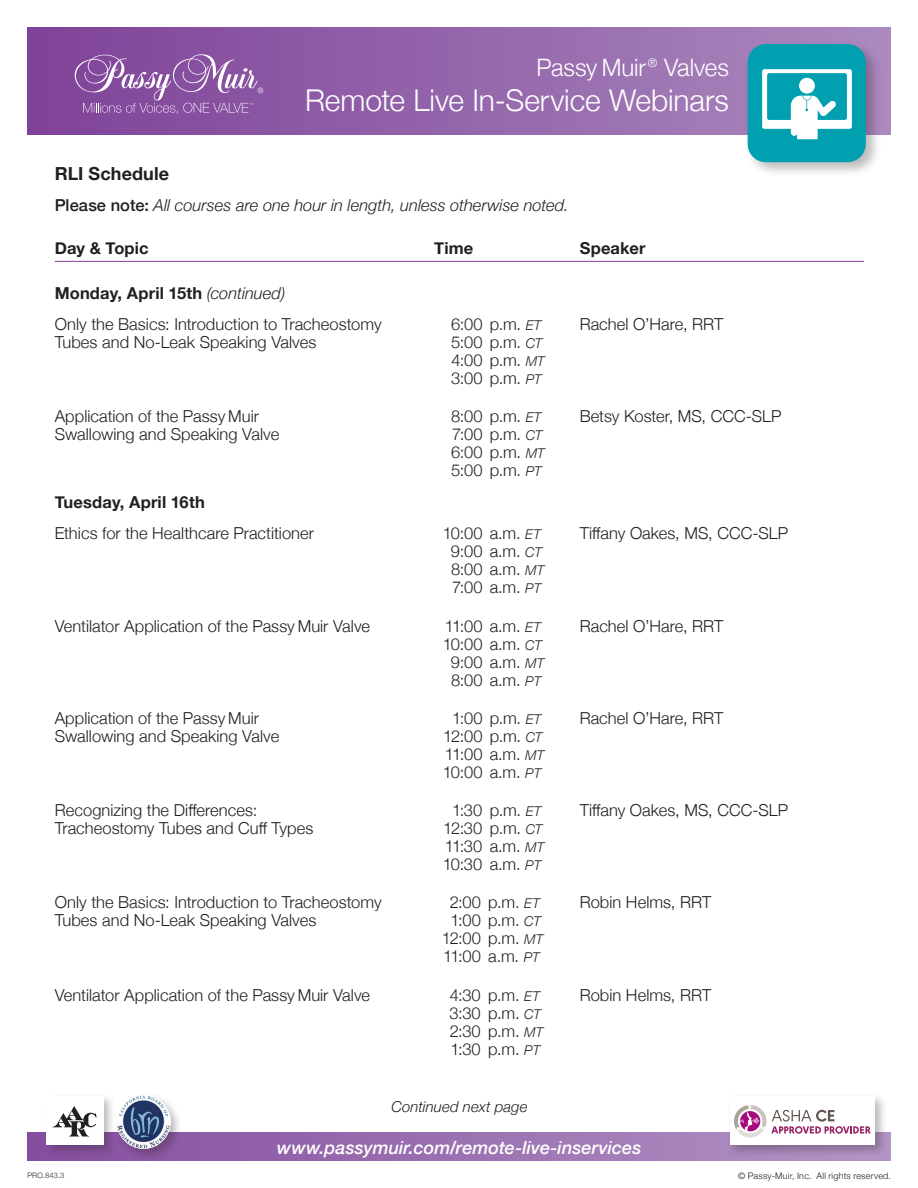
<style>
.page{position:relative;width:918px;height:1188px;background:#fff}
.page>*{position:absolute;margin:0;border:0;box-sizing:border-box;transform-origin:0 0}
.t1{font:300 30px "Helvetica Neue";letter-spacing:-.005em;color:#fff}
.t2{font:300 24px "Helvetica Neue";letter-spacing:-.005em;color:#fff}
.t3{font:italic 500 18px "Helvetica Neue";color:#fff}
.t4{font:700 18px "Helvetica Neue";letter-spacing:.005em;color:#231f20}
.t5{font:300 16.5px/18px "Helvetica Neue";letter-spacing:.005em;color:#231f20}
.t6{font:700 16.5px "Helvetica Neue";letter-spacing:.01em;color:#231f20}
.t7{font:italic 300 16.5px "Helvetica Neue";color:#231f20}
.t8{font:italic 300 15px "Helvetica Neue";letter-spacing:.005em;color:#231f20}
.t9{font:300 9px "Helvetica Neue";letter-spacing:.025em;color:#231f20}
.t10{font:300 7.5px "Helvetica Neue";letter-spacing:.02em;color:#231f20}
.s1{font-weight:500;font-style:normal}
.s2{font-weight:300;font-style:italic}
.s3{font-style:italic;font-size:13.5px}
</style>
<div class="page">
<div style="left:27px;top:1132px;width:864px;height:29px;background:linear-gradient(to right,#844d9e,#b395c5)"></div>
<div style="left:27px;top:27px;width:864px;height:108px;background:linear-gradient(to right,#7e4298,#ab89be)"></div>
<svg style="left:75px;top:54px;width:188px;height:60px"></svg>
<div style="left:744px;top:41px;width:138px;height:137px;background:#231f20;opacity:.3"></div>
<div style="left:748px;top:44px;width:118px;height:118px;background:#00a0b0;border-radius:18px"></div>
<svg style="left:762px;top:69px;width:90px;height:70px"></svg>
<hr style="left:55px;top:261px;width:809px;height:1px;background:#7e3e98">
<div style="left:727px;top:1093px;width:160px;height:64px;background:#231f20;opacity:.3"></div>
<div style="left:730px;top:1096px;width:145px;height:49px;background:#fff"></div>
<svg style="left:734px;top:1105px;width:136px;height:32px"></svg>
<div style="left:43px;top:1093px;width:73px;height:64px;background:#231f20;opacity:.3"></div>
<div style="left:46px;top:1096px;width:58px;height:49px;background:#fff"></div>
<svg style="left:52px;top:1106px;width:45px;height:30px"></svg>
<div style="left:114px;top:1092px;width:69px;height:69px;background:#231f20;opacity:.3"></div>
<img style="left:117px;top:1095px;width:54px;height:54px;border-radius:27px">
<p class="t2" style="left:536px;top:48px;width:194px">Passy Muir <sup>®</sup> Valves</p>
<p class="t1" style="left:305px;top:76px;width:425px">Remote Live In-Service Webinars</p>
<p class="t4" style="left:55px;top:159px;width:116px">RLI Schedule</p>
<p class="t7" style="left:55px;top:192px;width:515px"><span class="s1">Please note:</span> All courses are one hour in length, unless otherwise noted.</p>
<p class="t6" style="left:55px;top:235px;width:95px">Day &amp; Topic</p>
<p class="t6" style="left:434px;top:235px;width:41px">Time</p>
<p class="t6" style="left:580px;top:235px;width:67px">Speaker</p>
<p class="t6" style="left:55px;top:280px;width:232px">Monday, April 15th <span class="s2">(continued)</span></p>
<p class="t5" style="left:55px;top:314px;width:328px">Only the Basics: Introduction to Tracheostomy</p>
<p class="t5" style="left:451px;top:314px;width:92px">6:00 p.m. <span class="s3">ET</span></p>
<p class="t5" style="left:580px;top:314px;width:145px">Rachel O’Hare, RRT</p>
<p class="t5" style="left:55px;top:332px;width:263px">Tubes and No-Leak Speaking Valves</p>
<p class="t5" style="left:451px;top:332px;width:95px">5:00 p.m. <span class="s3">CT<br></span>4:00 p.m. <span class="s3">MT<br></span>3:00 p.m. <span class="s3">PT</span></p>
<p class="t5" style="left:55px;top:406px;width:206px">Application of the Passy Muir</p>
<p class="t5" style="left:451px;top:406px;width:92px">8:00 p.m. <span class="s3">ET</span></p>
<p class="t5" style="left:580px;top:406px;width:203px">Betsy Koster, MS, CCC-SLP</p>
<p class="t5" style="left:55px;top:424px;width:226px">Swallowing and Speaking Valve</p>
<p class="t5" style="left:451px;top:424px;width:95px">7:00 p.m. <span class="s3">CT<br></span>6:00 p.m. <span class="s3">MT<br></span>5:00 p.m. <span class="s3">PT</span></p>
<p class="t6" style="left:55px;top:489px;width:152px">Tuesday, April 16th</p>
<p class="t5" style="left:55px;top:523px;width:261px">Ethics for the Healthcare Practitioner</p>
<p class="t5" style="left:443px;top:523px;width:100px">10:00 a.m. <span class="s3">ET</span></p>
<p class="t5" style="left:580px;top:523px;width:210px">Tiffany Oakes, MS, CCC-SLP</p>
<p class="t5" style="left:451px;top:541px;width:95px">9:00 a.m. <span class="s3">CT<br></span>8:00 a.m. <span class="s3">MT<br></span>7:00 a.m. <span class="s3">PT</span></p>
<p class="t5" style="left:55px;top:616px;width:317px">Ventilator Application of the Passy Muir Valve</p>
<p class="t5" style="left:445px;top:616px;width:98px">11:00 a.m. <span class="s3">ET</span></p>
<p class="t5" style="left:580px;top:616px;width:145px">Rachel O’Hare, RRT</p>
<p class="t5" style="left:443px;top:634px;width:103px;text-align:center">10:00 a.m. <span class="s3">CT<br></span>9:00 a.m. <span class="s3">MT<br></span>8:00 a.m. <span class="s3">PT</span></p>
<p class="t5" style="left:55px;top:708px;width:206px">Application of the Passy Muir</p>
<p class="t5" style="left:452px;top:708px;width:91px">1:00 p.m. <span class="s3">ET</span></p>
<p class="t5" style="left:580px;top:708px;width:145px">Rachel O’Hare, RRT</p>
<p class="t5" style="left:55px;top:726px;width:226px">Swallowing and Speaking Valve</p>
<p class="t5" style="left:443px;top:726px;width:103px;text-align:justify">12:00 p.m. <span class="s3">CT </span>11:00 a.m. <span class="s3">MT </span>10:00 a.m. <span class="s3">PT</span></p>
<p class="t5" style="left:55px;top:800px;width:204px">Recognizing the Differences:</p>
<p class="t5" style="left:452px;top:800px;width:91px">1:30 p.m. <span class="s3">ET</span></p>
<p class="t5" style="left:580px;top:800px;width:210px">Tiffany Oakes, MS, CCC-SLP</p>
<p class="t5" style="left:55px;top:818px;width:260px">Tracheostomy Tubes and Cuff Types</p>
<p class="t5" style="left:443px;top:818px;width:103px;text-align:justify">12:30 p.m. <span class="s3">CT </span>11:30 a.m. <span class="s3">MT </span>10:30 a.m. <span class="s3">PT</span></p>
<p class="t5" style="left:55px;top:892px;width:328px">Only the Basics: Introduction to Tracheostomy</p>
<p class="t5" style="left:450px;top:892px;width:92px">2:00 p.m. <span class="s3">ET</span></p>
<p class="t5" style="left:580px;top:892px;width:133px">Robin Helms, RRT</p>
<p class="t5" style="left:55px;top:910px;width:263px">Tubes and No-Leak Speaking Valves</p>
<p class="t5" style="left:442px;top:910px;width:103px;text-align:center">1:00 p.m. <span class="s3">CT<br></span>12:00 p.m. <span class="s3">MT<br></span>11:00 a.m. <span class="s3">PT</span></p>
<p class="t5" style="left:55px;top:985px;width:317px">Ventilator Application of the Passy Muir Valve</p>
<p class="t5" style="left:450px;top:985px;width:92px">4:30 p.m. <span class="s3">ET</span></p>
<p class="t5" style="left:580px;top:985px;width:133px">Robin Helms, RRT</p>
<p class="t5" style="left:450px;top:1003px;width:95px">3:30 p.m. <span class="s3">CT<br></span>2:30 p.m. <span class="s3">MT<br></span>1:30 p.m. <span class="s3">PT</span></p>
<p class="t8" style="left:391px;top:1094px;width:138px">Continued next page</p>
<p class="t10" style="left:28px;top:1169px;width:38px">PRO.843.3</p>
<p class="t3" style="left:277px;top:1132px;width:366px">www.passymuir.com/remote-live-inservices</p>
<p class="t9" style="left:738px;top:1168px;width:154px">© Passy-Muir, Inc. All rights reserved.</p>
</div>
